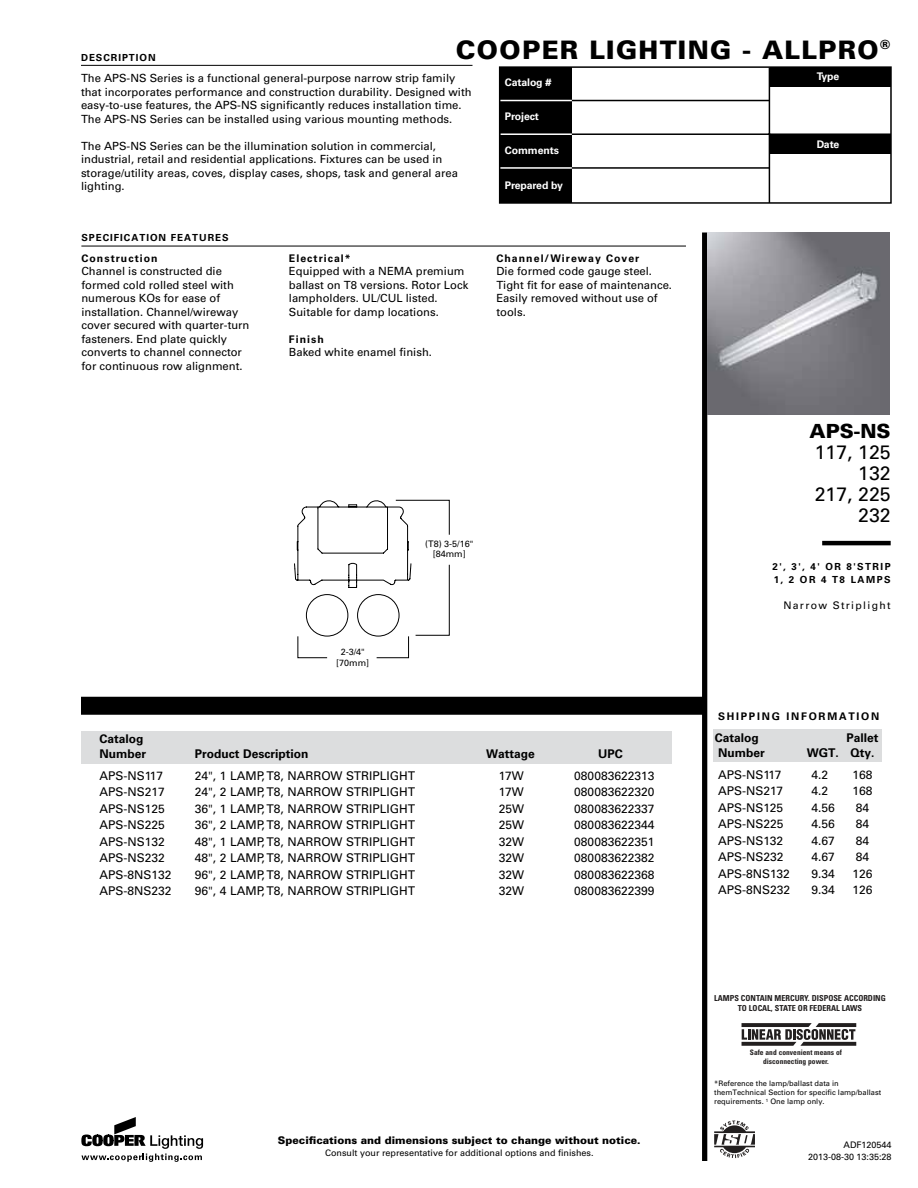
<style>
.page{position:relative;width:918px;height:1188px;background:#fff}
.page>*{position:absolute;margin:0;border:0;box-sizing:border-box;transform-origin:0 0}
.t1{font:900 25.5px "Univers LT Std";letter-spacing:.05em;color:#000}
.t2{font:19.5px/21px "Univers LT Std";color:#000;text-align:right}
.t3{font:900 19.5px "Univers LT Std";color:#000}
.t4{font:12px "Univers LT Std";color:#000}
.t5{font:700 12px/14.4px "Univers LT Std";color:#000}
.t6{font:11.25px/13.5px "Univers LT Std";color:#000}
.t7{font:700 10.5px "Univers LT Std";letter-spacing:.165em;color:#000}
.t8{font:900 10.5px "Univers LT Std";color:#000}
.t9{font:700 10.5px "Univers LT Std";letter-spacing:-.01em;color:#fff}
.t10{font:10.5px "Univers LT Std";letter-spacing:.125em;color:#000}
.t11{font:700 9.75px "Univers LT Std";letter-spacing:.1em;color:#000}
.t12{font:700 9.75px/13.5px "Univers LT Std";letter-spacing:.15em;color:#000}
.t13{font:9px/10.8px "Univers LT Std";color:#000;text-align:center}
.t14{font:700 condensed 8.25px/9.9px "Univers LT Std";color:#221f1f;text-align:center}
.t15{font:7.5px/9px "Univers LT Std";color:#000}
.t16{font:700 condensed 7.5px/9px "Univers LT Std";color:#221f1f;text-align:center}
</style>
<div class="page">
<div style="left:702px;top:232px;width:5px;height:929px;background:#000"></div>
<div style="left:81px;top:697px;width:625px;height:18px;background:#000"></div>
<img style="left:707px;top:233px;width:183px;height:182px">
<hr style="left:81px;top:246px;width:605px;height:1px;background:#000">
<hr style="left:822px;top:541px;width:69px;height:4px;background:#000">
<hr style="left:81px;top:65px;width:391px;height:1px;background:#000">
<svg style="left:294px;top:499px;width:156px;height:159px"></svg>
<svg style="left:742px;top:1023px;width:114px;height:23px"></svg>
<svg style="left:714px;top:1121px;width:41px;height:37px"></svg>
<svg style="left:81px;top:1117px;width:122px;height:45px"></svg>
<div style="left:500px;top:67px;width:72px;height:136px;background:#000"></div>
<div style="left:770px;top:67px;width:121px;height:19px;background:#000"></div>
<div style="left:770px;top:135px;width:121px;height:19px;background:#000"></div>
<hr style="left:572px;top:100px;width:198px;height:1px;background:#000">
<hr style="left:500px;top:100px;width:72px;height:1px;background:#fff">
<hr style="left:572px;top:167px;width:198px;height:2px;background:#000">
<hr style="left:500px;top:167px;width:72px;height:2px;background:#fff">
<hr style="left:769px;top:67px;width:1px;height:136px;background:#000">
<hr style="left:572px;top:133px;width:319px;height:2px;background:#000">
<hr style="left:500px;top:133px;width:72px;height:2px;background:#fff">
<div style="left:499px;top:66px;width:393px;height:138px;border:2px solid #000"></div>
<div style="left:81px;top:731px;width:590px;height:32px;background:#dcddde"></div>
<div style="left:713px;top:730px;width:168px;height:32px;background:#dcddde"></div>
<p class="t11" style="left:81px;top:52px;width:76px">Description</p>
<h1 class="t1" style="left:456px;top:34px;width:436px">COOPER LIGHTING - ALLPRO<sup>®</sup></h1>
<p class="t6" style="left:81px;top:72px;width:392px">The APS-NS Series is a functional general-purpose narrow strip family that incorporates performance and construction durability. Designed with easy-to-use features, the APS-NS significantly reduces installation time.<br>The APS-NS Series can be installed using various mounting methods.</p>
<p class="t6" style="left:81px;top:139px;width:378px">The APS-NS Series can be the illumination solution in commercial, industrial, retail and residential applications. Fixtures can be used in storage/utility areas, coves, display cases, shops, task and general area lighting.</p>
<p class="t11" style="left:81px;top:231px;width:147px">Specification Features</p>
<p class="t7" style="left:81px;top:252px;width:78px">Construction</p>
<p class="t6" style="left:81px;top:265px;width:170px">Channel is constructed die formed cold rolled steel with numerous KOs for ease of installation. Channel/wireway cover secured with quarter-turn fasteners. End plate quickly converts to channel connector for continuous row alignment.</p>
<p class="t7" style="left:289px;top:252px;width:63px">Electrical*</p>
<p class="t6" style="left:289px;top:265px;width:181px">Equipped with a NEMA premium ballast on T8 versions. Rotor Lock lampholders. UL/CUL listed.<br>Suitable for damp locations.</p>
<p class="t7" style="left:289px;top:333px;width:37px">Finish</p>
<p class="t6" style="left:289px;top:346px;width:145px">Baked white enamel finish.</p>
<p class="t9" style="left:505px;top:76px;width:48px">Catalog #</p>
<p class="t9" style="left:505px;top:111px;width:36px">Project</p>
<p class="t9" style="left:505px;top:144px;width:56px">Comments</p>
<p class="t9" style="left:505px;top:179px;width:60px">Prepared by</p>
<p class="t7" style="left:496px;top:252px;width:144px">Channel/Wireway Cover</p>
<p class="t6" style="left:496px;top:265px;width:177px">Die formed code gauge steel.<br>Tight fit for ease of maintenance.<br>Easily removed without use of tools.</p>
<p class="t13" style="left:336px;top:647px;width:34px">2-3/4" [70mm]</p>
<p class="t13" style="left:425px;top:538px;width:49px">(T8) 3-5/16" [84mm]</p>
<p class="t5" style="left:100px;top:732px;width:48px">Catalog<br>Number</p>
<p class="t5" style="left:195px;top:747px;width:115px">Product Description</p>
<p class="t5" style="left:486px;top:747px;width:50px">Wattage</p>
<p class="t5" style="left:598px;top:747px;width:26px">UPC</p>
<p class="t4" style="left:100px;top:768px;width:65px">APS-NS117</p>
<p class="t4" style="left:195px;top:768px;width:222px">24", 1 LAMP, T8, NARROW STRIPLIGHT</p>
<p class="t4" style="left:499px;top:768px;width:27px">17W</p>
<p class="t4" style="left:574px;top:768px;width:82px">080083622313</p>
<p class="t4" style="left:100px;top:785px;width:67px">APS-NS217</p>
<p class="t4" style="left:195px;top:785px;width:222px">24", 2 LAMP, T8, NARROW STRIPLIGHT</p>
<p class="t4" style="left:499px;top:785px;width:27px">17W</p>
<p class="t4" style="left:574px;top:785px;width:82px">080083622320</p>
<p class="t4" style="left:100px;top:801px;width:67px">APS-NS125</p>
<p class="t4" style="left:195px;top:801px;width:222px">36", 1 LAMP, T8, NARROW STRIPLIGHT</p>
<p class="t4" style="left:499px;top:801px;width:27px">25W</p>
<p class="t4" style="left:574px;top:801px;width:82px">080083622337</p>
<p class="t4" style="left:100px;top:818px;width:67px">APS-NS225</p>
<p class="t4" style="left:195px;top:818px;width:222px">36", 2 LAMP, T8, NARROW STRIPLIGHT</p>
<p class="t4" style="left:499px;top:818px;width:27px">25W</p>
<p class="t4" style="left:574px;top:818px;width:82px">080083622344</p>
<p class="t4" style="left:100px;top:834px;width:67px">APS-NS132</p>
<p class="t4" style="left:195px;top:834px;width:222px">48", 1 LAMP, T8, NARROW STRIPLIGHT</p>
<p class="t4" style="left:499px;top:834px;width:27px">32W</p>
<p class="t4" style="left:574px;top:834px;width:82px">080083622351</p>
<p class="t4" style="left:100px;top:851px;width:67px">APS-NS232</p>
<p class="t4" style="left:195px;top:851px;width:222px">48", 2 LAMP, T8, NARROW STRIPLIGHT</p>
<p class="t4" style="left:499px;top:851px;width:27px">32W</p>
<p class="t4" style="left:574px;top:851px;width:82px">080083622382</p>
<p class="t4" style="left:100px;top:867px;width:73px">APS-8NS132</p>
<p class="t4" style="left:195px;top:867px;width:222px">96", 2 LAMP, T8, NARROW STRIPLIGHT</p>
<p class="t4" style="left:499px;top:867px;width:27px">32W</p>
<p class="t4" style="left:574px;top:867px;width:82px">080083622368</p>
<p class="t4" style="left:100px;top:884px;width:74px">APS-8NS232</p>
<p class="t4" style="left:195px;top:884px;width:222px">96", 4 LAMP, T8, NARROW STRIPLIGHT</p>
<p class="t4" style="left:499px;top:884px;width:27px">32W</p>
<p class="t4" style="left:574px;top:884px;width:82px">080083622399</p>
<p class="t8" style="left:278px;top:1133px;width:364px">Specifications and dimensions subject to change without notice.</p>
<p class="t13" style="left:325px;top:1147px;width:270px">Consult your representative for additional options and finishes.</p>
<p class="t9" style="left:817px;top:71px;width:24px">Type</p>
<p class="t9" style="left:817px;top:138px;width:24px">Date</p>
<h2 class="t3" style="left:809px;top:419px;width:83px">APS-NS</h2>
<h2 class="t2" style="left:815px;top:442px;width:77px">117, 125<br>132<br>217, 225<br>232</h2>
<p class="t12" style="left:772px;top:560px;width:120px">2', 3', 4' or 8'Strip<br>1, 2 Or 4 T8 LAmps</p>
<p class="t10" style="left:783px;top:599px;width:109px">Narrow Striplight</p>
<p class="t7" style="left:718px;top:711px;width:163px">SHIPPING INFORMATION</p>
<p class="t5" style="left:715px;top:731px;width:46px">Catalog</p>
<p class="t5" style="left:847px;top:731px;width:34px">Pallet</p>
<p class="t5" style="left:718px;top:745px;width:48px">Number</p>
<p class="t5" style="left:807px;top:745px;width:69px">WGT. Qty.</p>
<p class="t4" style="left:718px;top:767px;width:65px">APS-NS117</p>
<p class="t4" style="left:811px;top:767px;width:18px">4.2</p>
<p class="t4" style="left:853px;top:767px;width:21px">168</p>
<p class="t4" style="left:718px;top:784px;width:67px">APS-NS217</p>
<p class="t4" style="left:811px;top:784px;width:18px">4.2</p>
<p class="t4" style="left:853px;top:784px;width:21px">168</p>
<p class="t4" style="left:718px;top:800px;width:67px">APS-NS125</p>
<p class="t4" style="left:811px;top:800px;width:25px">4.56</p>
<p class="t4" style="left:856px;top:800px;width:15px">84</p>
<p class="t4" style="left:718px;top:817px;width:67px">APS-NS225</p>
<p class="t4" style="left:811px;top:817px;width:25px">4.56</p>
<p class="t4" style="left:856px;top:817px;width:15px">84</p>
<p class="t4" style="left:718px;top:833px;width:67px">APS-NS132</p>
<p class="t4" style="left:811px;top:833px;width:25px">4.67</p>
<p class="t4" style="left:856px;top:833px;width:15px">84</p>
<p class="t4" style="left:718px;top:850px;width:67px">APS-NS232</p>
<p class="t4" style="left:811px;top:850px;width:25px">4.67</p>
<p class="t4" style="left:856px;top:850px;width:15px">84</p>
<p class="t4" style="left:718px;top:866px;width:73px">APS-8NS132</p>
<p class="t4" style="left:811px;top:866px;width:25px">9.34</p>
<p class="t4" style="left:853px;top:866px;width:21px">126</p>
<p class="t4" style="left:718px;top:883px;width:74px">APS-8NS232</p>
<p class="t4" style="left:811px;top:883px;width:25px">9.34</p>
<p class="t4" style="left:853px;top:883px;width:21px">126</p>
<p class="t14" style="left:714px;top:993px;width:173px">LAMPS CONTAIN MERCURY. DISPOSE ACCORDING<br>TO LOCAL, STATE OR FEDERAL LAWS</p>
<p class="t16" style="left:750px;top:1048px;width:93px">Safe and convenient means of disconnecting power.</p>
<p class="t15" style="left:714px;top:1079px;width:169px">*Reference the lamp/ballast data in themTechnical Section for specific lamp/ballast requirements. <sup>1</sup> One lamp only.</p>
<p class="t13" style="left:808px;top:1139px;width:85px;line-height:12px;text-align:right">ADF120544<br>2013-08-30 13:35:28</p>
</div>
